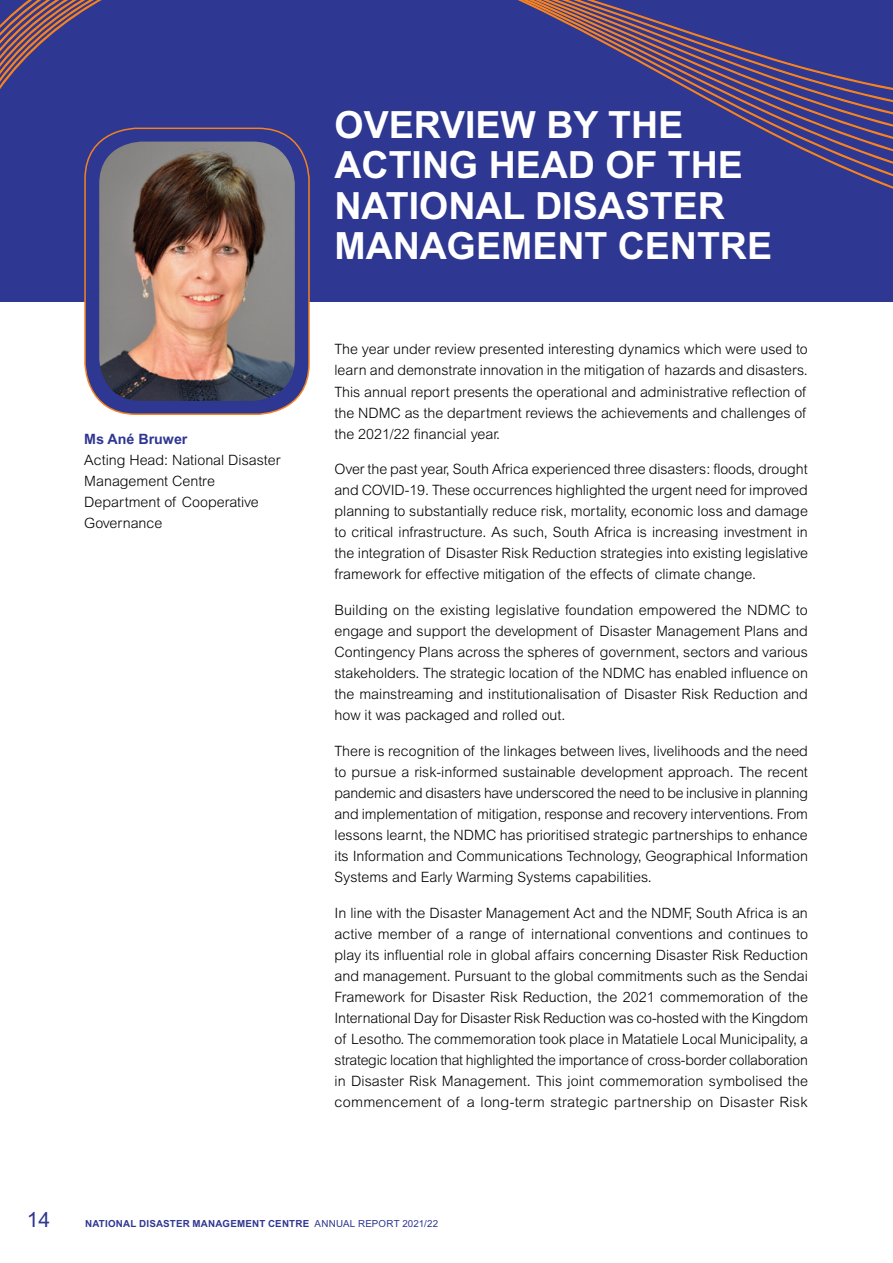
<style>
.page{position:relative;width:893px;height:1263px;background:#fff}
.page>*{position:absolute;margin:0;border:0;box-sizing:border-box;transform-origin:0 0}
.t1{font:700 37.5px/40.5px "Arial MT Std";color:#fff}
.t2{font:21px "Arial MT Std";color:#2e3791}
.t3{font:300 14.25px/21px "Arial MT Std";color:#000;text-align:justify}
.t4{font:700 14.25px "Arial MT Std";color:#2e3791}
.t5{font:700 9.75px "Arial MT Std";letter-spacing:.025em;color:#2e3791}
.s1{font-weight:400}
</style>
<div class="page">
<div style="left:0;top:0;width:893px;height:302px;background:#2e3791"></div>
<svg style="left:0;top:0;width:893px;height:189px"></svg>
<div style="left:85px;top:128px;width:224px;height:286px;background:#2e3791;border-radius:51px"></div>
<div style="left:84px;top:128px;width:226px;height:287px;border:2px solid #f58220;border-radius:51px"></div>
<img style="left:99px;top:142px;width:196px;height:259px">
<p class="t4" style="left:84px;top:431px;width:105px">Ms Ané Bruwer</p>
<p class="t3" style="left:84px;top:450px;width:198px;text-align:left">Acting Head: National Disaster<br>Management Centre<br>Department of Cooperative<br>Governance</p>
<h1 class="t1" style="left:334px;top:104px;width:439px">OVERVIEW BY THE<br>ACTING HEAD OF THE<br>NATIONAL DISASTER<br>MANAGEMENT CENTRE</h1>
<p class="t3" style="left:334px;top:339px;width:475px">The year under review presented interesting dynamics which were used to learn and demonstrate innovation in the mitigation of hazards and disasters.<br>This annual report presents the operational and administrative reflection of the NDMC as the department reviews the achievements and challenges of the 2021/22 financial year.</p>
<p class="t3" style="left:334px;top:459px;width:475px">Over the past year, South Africa experienced three disasters: floods, drought and COVID-19. These occurrences highlighted the urgent need for improved planning to substantially reduce risk, mortality, economic loss and damage to critical infrastructure. As such, South Africa is increasing investment in the integration of Disaster Risk Reduction strategies into existing legislative framework for effective mitigation of the effects of climate change.</p>
<p class="t3" style="left:334px;top:600px;width:475px">Building on the existing legislative foundation empowered the NDMC to engage and support the development of Disaster Management Plans and Contingency Plans across the spheres of government, sectors and various stakeholders. The strategic location of the NDMC has enabled influence on the mainstreaming and institutionalisation of Disaster Risk Reduction and how it was packaged and rolled out.</p>
<p class="t3" style="left:334px;top:741px;width:475px">There is recognition of the linkages between lives, livelihoods and the need to pursue a risk-informed sustainable development approach. The recent pandemic and disasters have underscored the need to be inclusive in planning and implementation of mitigation, response and recovery interventions. From lessons learnt, the NDMC has prioritised strategic partnerships to enhance its Information and Communications Technology, Geographical Information Systems and Early Warming Systems capabilities.</p>
<p class="t3" style="left:334px;top:902px;width:475px">In line with the Disaster Management Act and the NDMF, South Africa is an active member of a range of international conventions and continues to play its influential role in global affairs concerning Disaster Risk Reduction and management. Pursuant to the global commitments such as the Sendai Framework for Disaster Risk Reduction, the 2021 commemoration of the International Day for Disaster Risk Reduction was co-hosted with the Kingdom of Lesotho. The commemoration took place in Matatiele Local Municipality, a strategic location that highlighted the importance of cross-border collaboration in Disaster Risk Management. This joint commemoration symbolised the commencement of a long-term strategic partnership on Disaster Risk</p>
<h2 class="t2" style="left:27px;top:1208px;width:25px">14</h2>
<p class="t5" style="left:85px;top:1218px;width:355px">NATIONAL DISASTER MANAGEMENT CENTRE <span class="s1">ANNUAL REPORT 2021/22</span></p>
</div>
